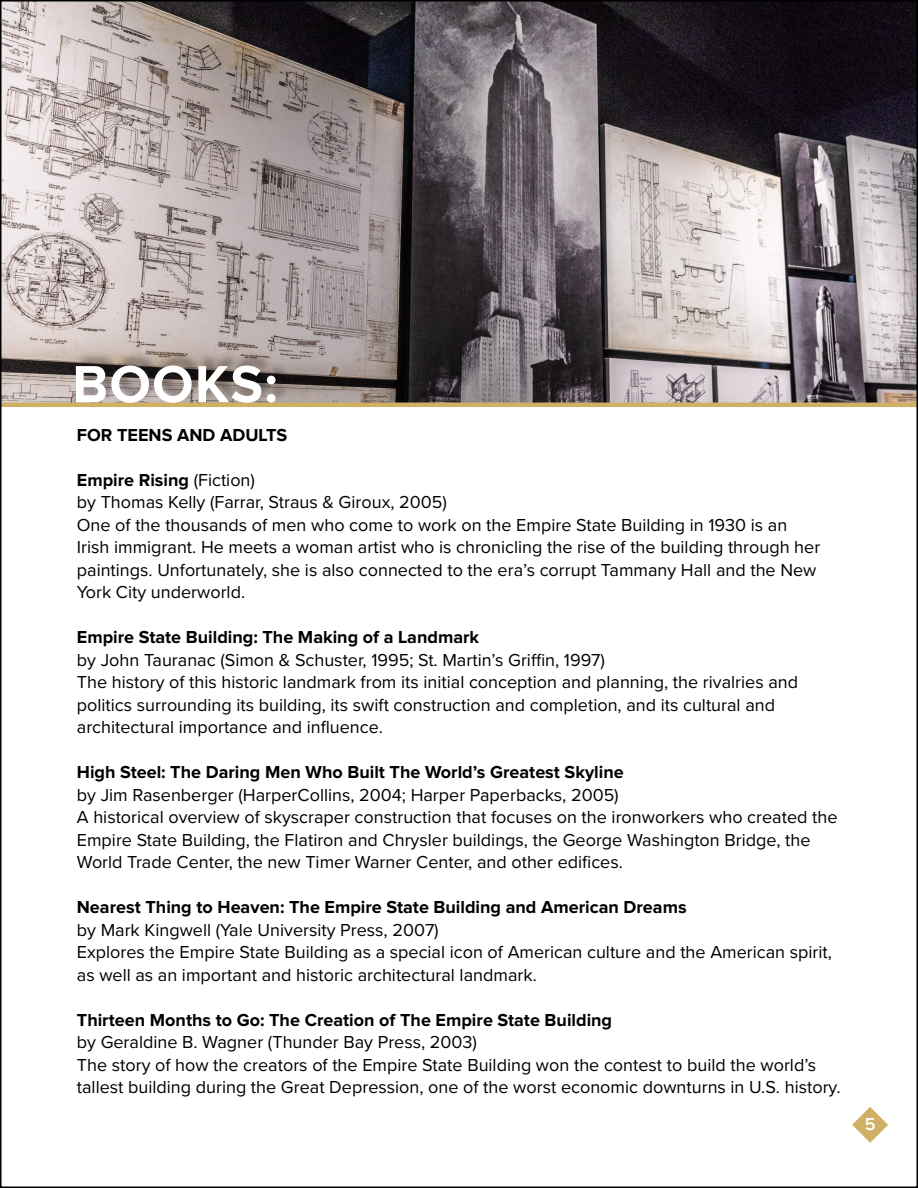
<style>
.page{position:relative;width:918px;height:1188px;background:#fff}
.page>*{position:absolute;margin:0;border:0;box-sizing:border-box;transform-origin:0 0}
.t1{font:700 54px "Proxima Nova";letter-spacing:.025em;color:#fff}
.t2{font:18px/22.5px "Proxima Nova";color:#000}
.t3{font:700 18px "Proxima Nova";color:#000}
.t4{font:600 18px "Proxima Nova";color:#fff}
.s1{font-weight:700}
</style>
<div class="page">
<img style="left:3px;top:3px;width:912px;height:400px">
<hr style="left:0;top:403px;width:918px;height:4px;background:#d0b064">
<div style="left:75px;top:351px;width:215px;height:53px;background:#000;opacity:.38"></div>
<svg style="left:852px;top:1107px;width:36px;height:36px"></svg>
<h1 class="t1" style="left:72px;top:353px;width:207px">BOOKS:</h1>
<p class="t3" style="left:77px;top:424px;width:212px">FOR TEENS AND ADULTS</p>
<p class="t2" style="left:77px;top:468px;width:745px"><span class="s1">Empire Rising</span> (Fiction)<br>by Thomas Kelly (Farrar, Straus &amp; Giroux, 2005)<br>One of the thousands of men who come to work on the Empire State Building in 1930 is an Irish immigrant. He meets a woman artist who is chronicling the rise of the building through her paintings. Unfortunately, she is also connected to the era’s corrupt Tammany Hall and the New York City underworld.</p>
<p class="t3" style="left:77px;top:627px;width:404px">Empire State Building: The Making of a Landmark</p>
<p class="t2" style="left:77px;top:648px;width:723px">by John Tauranac (Simon &amp; Schuster, 1995; St. Martin’s Griffin, 1997)<br>The history of this historic landmark from its initial conception and planning, the rivalries and politics surrounding its building, its swift construction and completion, and its cultural and architectural importance and influence.</p>
<p class="t3" style="left:77px;top:762px;width:548px">High Steel: The Daring Men Who Built The World’s Greatest Skyline</p>
<p class="t2" style="left:77px;top:783px;width:762px">by Jim Rasenberger (HarperCollins, 2004; Harper Paperbacks, 2005)<br>A historical overview of skyscraper construction that focuses on the ironworkers who created the Empire State Building, the Flatiron and Chrysler buildings, the George Washington Bridge, the World Trade Center, the new Timer Warner Center, and other edifices.</p>
<p class="t3" style="left:77px;top:897px;width:611px">Nearest Thing to Heaven: The Empire State Building and American Dreams</p>
<p class="t2" style="left:77px;top:918px;width:757px">by Mark Kingwell (Yale University Press, 2007)<br>Explores the Empire State Building as a special icon of American culture and the American spirit, as well as an important and historic architectural landmark.</p>
<p class="t3" style="left:77px;top:1009px;width:537px">Thirteen Months to Go: The Creation of The Empire State Building</p>
<p class="t2" style="left:77px;top:1030px;width:765px">by Geraldine B. Wagner (Thunder Bay Press, 2003)<br>The story of how the creators of the Empire State Building won the contest to build the world’s tallest building during the Great Depression, one of the worst economic downturns in U.S. history.</p>
<p class="t4" style="left:865px;top:1111px;width:12px">5</p>
</div>
